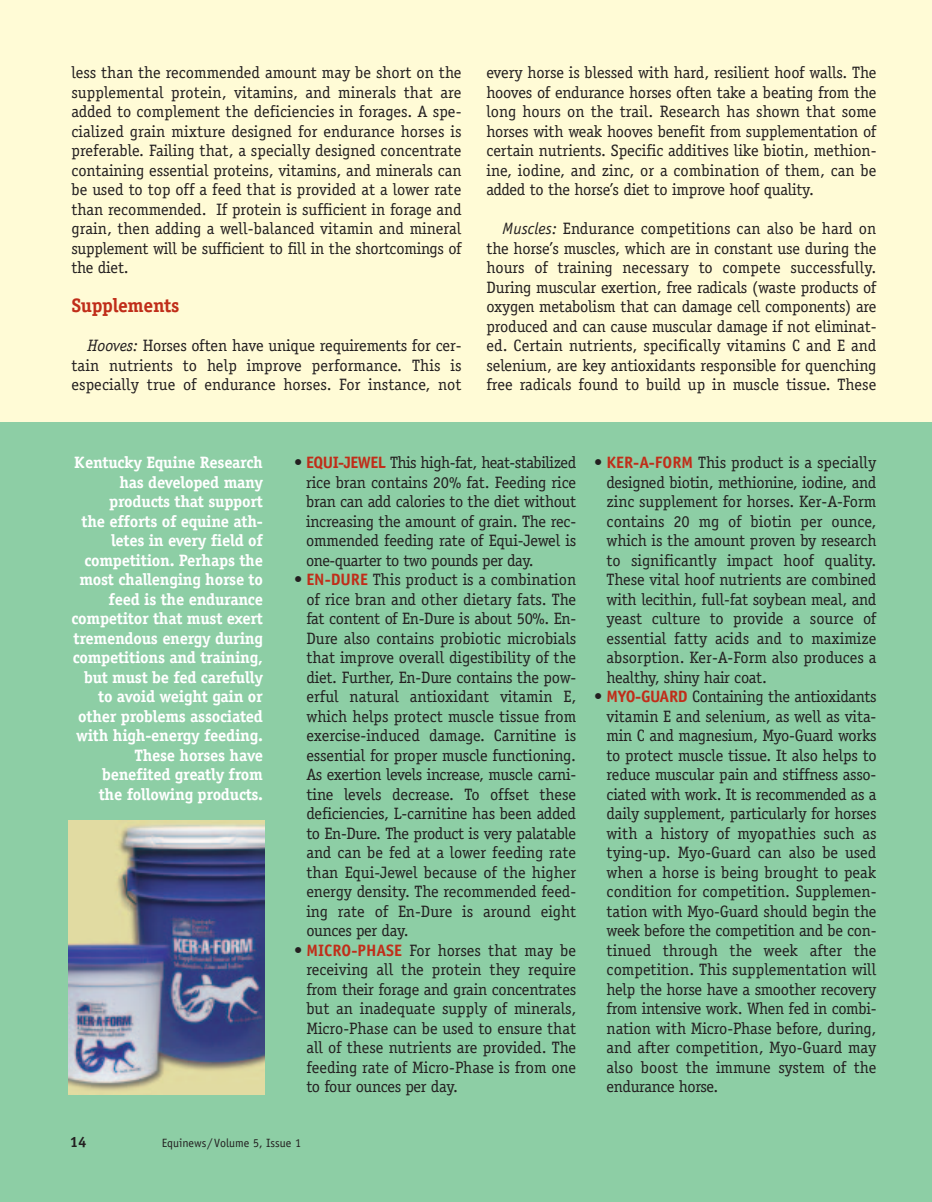
<style>
.page{position:relative;width:932px;height:1202px;background:#fff}
.page>*{position:absolute;margin:0;border:0;box-sizing:border-box;transform-origin:0 0}
.t1{font:700 19.5px "Officina Serif";letter-spacing:-.015em;color:#c02d19}
.t2{font:16.5px/19.5px "Officina Serif";letter-spacing:-.015em;color:#231f20;text-align:justify}
.t3{font:700 16.5px/19.5px "Officina Serif";letter-spacing:-.015em;color:#fff;text-align:right}
.t4{font:700 15px "Officina Sans";color:#231f20}
.t5{font:12px "Officina Sans";color:#231f20}
.s1{font-style:italic}
.s2{font-family:"Officina Sans";font-style:italic}
.s3{font-family:"Officina Sans";font-weight:700}
.s4{font-family:"Officina Sans";font-weight:700;color:#c02d19}
</style>
<div class="page">
<div style="left:0;top:0;width:932px;height:434px;background:#fffbd6"></div>
<div style="left:0;top:422px;width:932px;height:779px;background:#8dcea5"></div>
<img style="left:68px;top:820px;width:196px;height:274px">
<p class="t2" style="left:71px;top:64px;width:391px">less than the recommended amount may be short on the supplemental protein, vitamins, and minerals that are added to complement the deficiencies in forages. A spe&shy;cialized grain mixture designed for endurance horses is preferable. Failing that, a specially designed concentrate containing essential proteins, vitamins, and minerals can be used to top off a feed that is provided at a lower rate than recommended. If protein is sufficient in forage and grain, then adding a well-balanced vitamin and mineral supplement will be sufficient to fill in the shortcomings of the diet.</p>
<p class="t1" style="left:71px;top:298px;width:109px">Supplements</p>
<p class="t2" style="left:71px;top:337px;width:391px;text-indent:16px"><span class="s1">Hooves:</span> Horses often have unique requirements for cer&shy;tain nutrients to help improve performance. This is especially true of endurance horses. For instance, not</p>
<p class="t2" style="left:486px;top:64px;width:392px">every horse is blessed with hard, resilient hoof walls. The hooves of endurance horses often take a beating from the long hours on the trail. Research has shown that some horses with weak hooves benefit from supplementation of certain nutrients. Specific additives like biotin, methion&shy;ine, iodine, and zinc, or a combination of them, can be added to the horse’s diet to improve hoof quality.</p>
<p class="t2" style="left:486px;top:220px;width:391px;text-indent:16px"><span class="s2">Muscles:</span> Endurance competitions can also be hard on the horse’s muscles, which are in constant use during the hours of training necessary to compete successfully.<br>During muscular exertion, free radicals (waste products of oxygen metabolism that can damage cell components) are produced and can cause muscular damage if not eliminat&shy;ed. Certain nutrients, specifically vitamins C and E and selenium, are key antioxidants responsible for quenching free radicals found to build up in muscle tissue. These</p>
<p class="t3" style="left:71px;top:454px;width:193px">Kentucky Equine Research has developed many products that support<br>the efforts of equine ath&shy;letes in every field of competition. Perhaps the most challenging horse to feed is the endurance competitor that must exert tremendous energy during competitions and training, but must be fed carefully to avoid weight gain or other problems associated with high-energy feeding.<br>These horses have benefited greatly from<br>the following products.</p>
<p class="t2" style="left:306px;top:454px;width:271px;text-indent:-12px"><span class="s3">•</span> <span class="s4">EQUI-JEWEL</span> This high-fat, heat-stabilized rice bran contains 20% fat. Feeding rice bran can add calories to the diet without increasing the amount of grain. The rec&shy;ommended feeding rate of Equi-Jewel is one-quarter to two pounds per day.</p>
<p class="t2" style="left:306px;top:571px;width:271px;text-indent:-12px"><span class="s3">•</span> <span class="s4">EN-DURE</span> This product is a combination of rice bran and other dietary fats. The fat content of En-Dure is about 50%. En-Dure also contains probiotic microbials that improve overall digestibility of the diet. Further, En-Dure contains the pow&shy;erful natural antioxidant vitamin E, which helps protect muscle tissue from exercise-induced damage. Carnitine is essential for proper muscle functioning.<br>As exertion levels increase, muscle carni&shy;tine levels decrease. To offset these deficiencies, L-carnitine has been added to En-Dure. The product is very palatable and can be fed at a lower feeding rate than Equi-Jewel because of the higher energy density. The recommended feed&shy;ing rate of En-Dure is around eight ounces per day.</p>
<p class="t2" style="left:306px;top:942px;width:271px;text-indent:-12px"><span class="s3">•</span> <span class="s4">MICRO-PHASE</span> For horses that may be receiving all the protein they require from their forage and grain concentrates but an inadequate supply of minerals, Micro-Phase can be used to ensure that all of these nutrients are provided. The feeding rate of Micro-Phase is from one to four ounces per day.</p>
<p class="t4" style="left:70px;top:1135px;width:18px">14</p>
<p class="t5" style="left:162px;top:1138px;width:141px">Equinews/ Volume 5, Issue 1</p>
<p class="t2" style="left:606px;top:454px;width:271px;text-indent:-12px"><span class="s3">•</span> <span class="s4">KER-A-FORM</span> This product is a specially designed biotin, methionine, iodine, and zinc supplement for horses. Ker-A-Form contains 20 mg of biotin per ounce, which is the amount proven by research to significantly impact hoof quality.<br>These vital hoof nutrients are combined with lecithin, full-fat soybean meal, and yeast culture to provide a source of essential fatty acids and to maximize absorption. Ker-A-Form also produces a healthy, shiny hair coat.</p>
<p class="t2" style="left:606px;top:688px;width:271px;text-indent:-12px"><span class="s3">•</span> <span class="s4">MYO-GUARD</span> Containing the antioxidants vitamin E and selenium, as well as vita&shy;min C and magnesium, Myo-Guard works to protect muscle tissue. It also helps to reduce muscular pain and stiffness asso&shy;ciated with work. It is recommended as a daily supplement, particularly for horses with a history of myopathies such as tying-up. Myo-Guard can also be used when a horse is being brought to peak condition for competition. Supplemen&shy;tation with Myo-Guard should begin the week before the competition and be con&shy;tinued through the week after the competition. This supplementation will help the horse have a smoother recovery from intensive work. When fed in combi&shy;nation with Micro-Phase before, during, and after competition, Myo-Guard may also boost the immune system of the endurance horse.</p>
</div>
